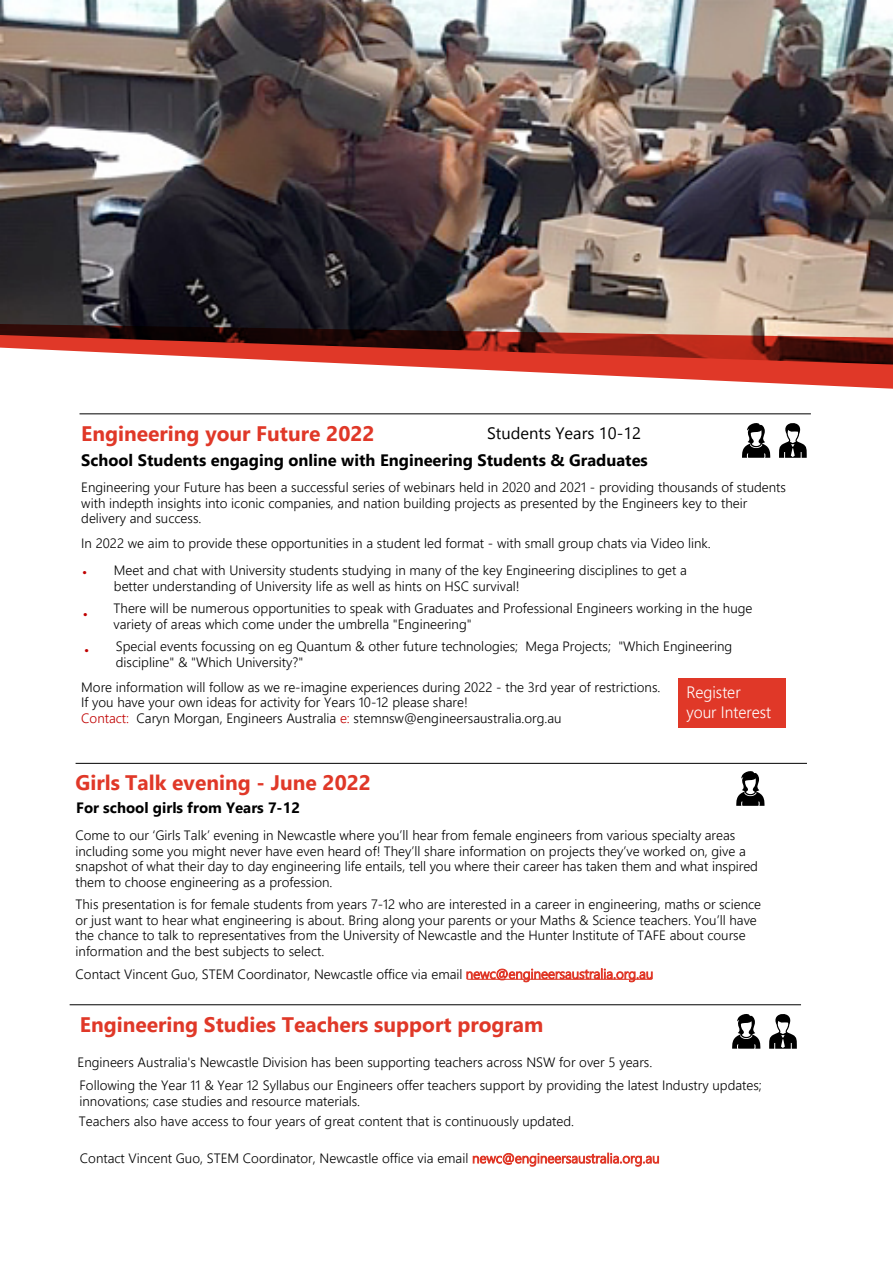
<style>
.page{position:relative;width:893px;height:1263px;background:#fff}
.page>*{position:absolute;margin:0;border:0;box-sizing:border-box;transform-origin:0 0}
.t1{font:700 21px "Leelawadee UI";color:#e03828}
.t2{font:700 16.5px "Leelawadee UI";color:#000}
.t3{font:300 16.5px/19.8px "Leelawadee UI";color:#fff;scale:.95 1}
.t4{font:16.5px "Leelawadee UI";color:#000}
.t5{font:700 15px "Leelawadee UI";color:#000}
.t6{font:300 13.5px/15.6px "Leelawadee UI";color:#000}
.s1{color:#c00000}
.s2{color:#e03828}
</style>
<div class="page">
<img style="left:0;top:0;width:893px;height:324px">
<svg style="left:0;top:324px;width:893px;height:65px"></svg>
<hr style="left:76px;top:763px;width:731px;height:1px;background:#000">
<hr style="left:79px;top:413px;width:732px;height:1px;background:#000">
<hr style="left:467px;top:979px;width:185px;height:1px;background:#e03828">
<svg style="left:736px;top:771px;width:29px;height:35px"></svg>
<svg style="left:742px;top:423px;width:28px;height:35px"></svg>
<svg style="left:779px;top:423px;width:28px;height:35px"></svg>
<hr style="left:70px;top:1004px;width:731px;height:1px;background:#000">
<svg style="left:732px;top:1014px;width:29px;height:35px"></svg>
<svg style="left:769px;top:1014px;width:28px;height:35px"></svg>
<div style="left:678px;top:678px;width:108px;height:49px;background:#e03828"></div>
<h1 class="t1" style="left:81px;top:418px;width:295px">Engineering your Future 2022</h1>
<p class="t2" style="left:81px;top:449px;width:568px">School Students engaging online with Engineering Students &amp; Graduates</p>
<p class="t6" style="left:81px;top:479px;width:706px">Engineering your Future has been a successful series of webinars held in 2020 and 2021 - providing thousands of students with indepth insights into iconic companies, and nation building projects as presented by the Engineers key to their delivery and success.</p>
<p class="t6" style="left:81px;top:535px;width:631px">In 2022 we aim to provide these opportunities in a student led format - with small group chats via Video link.</p>
<p class="t4" style="left:487px;top:422px;width:156px">Students Years 10-12</p>
<p class="t6" style="left:114px;top:562px;width:574px">Meet and chat with University students studying in many of the key Engineering disciplines to get a better understanding of University life as well as hints on HSC survival!</p>
<p class="t6" style="left:114px;top:600px;width:640px">There will be numerous opportunities to speak with Graduates and Professional Engineers working in the huge variety of areas which come under the umbrella "Engineering"</p>
<p class="t6" style="left:116px;top:638px;width:618px">Special events focussing on eg Quantum &amp; other future technologies; Mega Projects; "Which Engineering discipline" &amp; "Which University?"</p>
<p class="t6" style="left:81px;top:678px;width:581px">More information will follow as we re-imagine experiences during 2022 - the 3rd year of restrictions.<br>If you have your own ideas for activity for Years 10-12 please share!<br><span class="s1">Contact:</span> Caryn Morgan, Engineers Australia <span class="s1">e:</span> stemnsw@engineersaustralia.org.au</p>
<p class="t3" style="left:686px;top:681px;width:91px">Register your Interest</p>
<h1 class="t1" style="left:76px;top:767px;width:297px">Girls Talk evening - June 2022</h1>
<p class="t6" style="left:76px;top:827px;width:684px">Come to our ‘Girls Talk’ evening in Newcastle where you’ll hear from female engineers from various specialty areas including some you might never have even heard of! They’ll share information on projects they’ve worked on, give a snapshot of what their day to day engineering life entails, tell you where their career has taken them and what inspired them to choose engineering as a profession.</p>
<p class="t6" style="left:76px;top:896px;width:687px">This presentation is for female students from years 7-12 who are interested in a career in engineering, maths or science or just want to hear what engineering is about. Bring along your parents or your Maths &amp; Science teachers. You’ll have the chance to talk to representatives from the University of Newcastle and the Hunter Institute of TAFE about course information and the best subjects to select.</p>
<p class="t6" style="left:76px;top:965px;width:579px">Contact Vincent Guo, STEM Coordinator, Newcastle office via email <span class="s2">newc@engineersaustralia.org.au</span></p>
<p class="t5" style="left:76px;top:797px;width:225px">For school girls from Years 7-12</p>
<h1 class="t1" style="left:80px;top:1009px;width:465px">Engineering Studies Teachers support program</h1>
<p class="t6" style="left:78px;top:1054px;width:576px">Engineers Australia's Newcastle Division has been supporting teachers across NSW for over 5 years.</p>
<p class="t6" style="left:80px;top:1076px;width:684px;line-height:16.2px">Following the Year 11 &amp; Year 12 Syllabus our Engineers offer teachers support by providing the latest Industry updates; innovations; case studies and resource materials.</p>
<p class="t6" style="left:79px;top:1113px;width:497px">Teachers also have access to four years of great content that is continuously updated.</p>
<p class="t6" style="left:80px;top:1150px;width:581px">Contact Vincent Guo, STEM Coordinator, Newcastle office via email <span class="s2">newc@engineersaustralia.org.au</span></p>
</div>
